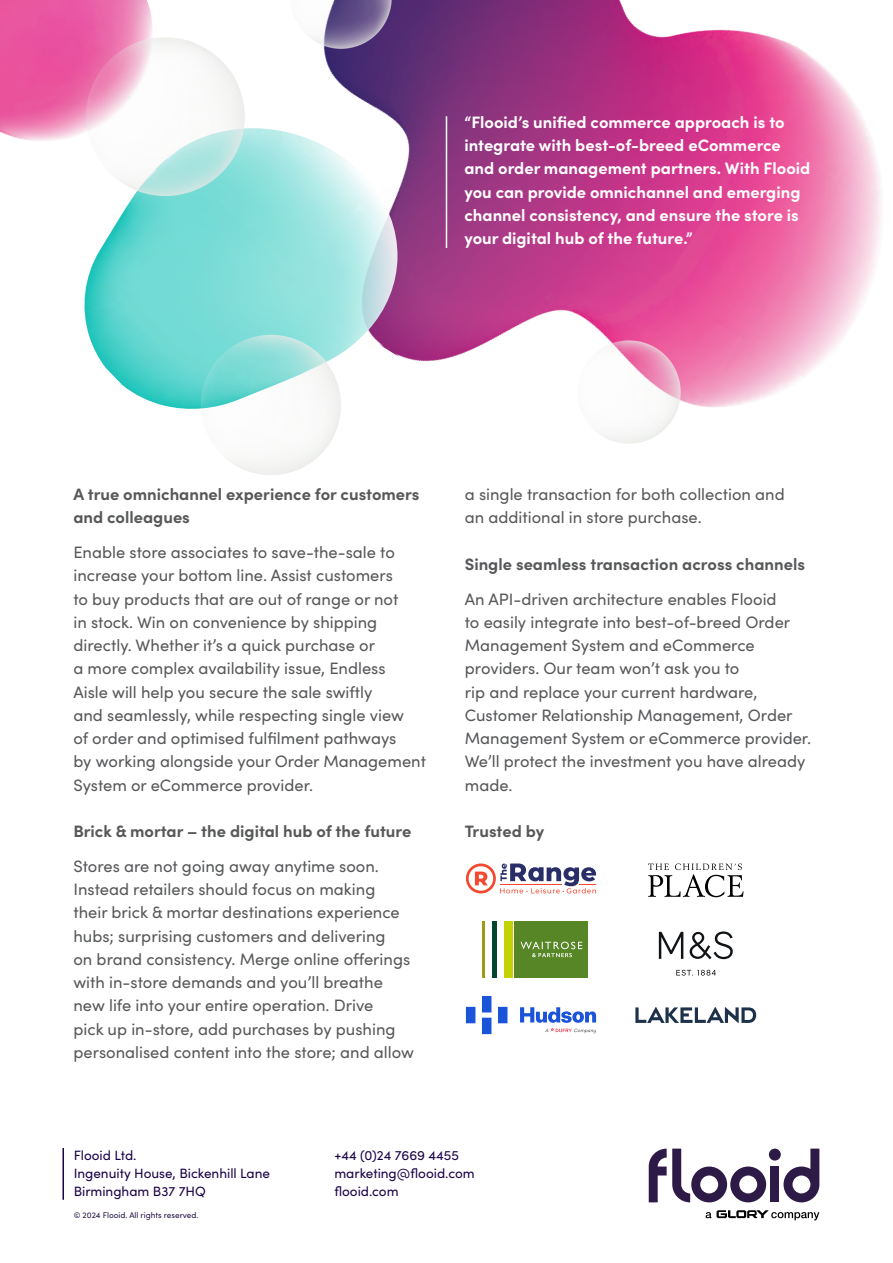
<style>
.page{position:relative;width:893px;height:1263px;background:#fff}
.page>*{position:absolute;margin:0;border:0;box-sizing:border-box;transform-origin:0 0}
.Body_text{font:16.5px/23.2px "Sofia Pro";color:#57585a}
.Quote{font:700 16.5px/23.2px "Sofia Pro";color:#fff}
.Heading{font:700 16.5px/23.2px "Sofia Pro";color:#57585a}
.Contacts{font:13.5px "Sofia Pro";color:#1b0247}
.t1{font:8.25px "Sofia Pro";color:#251447}
</style>
<div class="page">
<img style="left:324px;top:0;width:557px;height:408px">
<hr style="left:446px;top:116px;width:1px;height:132px;background:#fff">
<img style="left:0;top:0;width:152px;height:141px">
<img style="left:80px;top:128px;width:318px;height:281px">
<img style="left:84px;top:35px;width:162px;height:162px">
<img style="left:200px;top:334px;width:142px;height:141px">
<img style="left:312px;top:0;width:80px;height:50px">
<img style="left:576px;top:339px;width:105px;height:105px">
<svg style="left:466px;top:863px;width:130px;height:30px"></svg>
<svg style="left:635px;top:1007px;width:121px;height:16px"></svg>
<svg style="left:676px;top:970px;width:40px;height:6px"></svg>
<svg style="left:659px;top:931px;width:74px;height:28px"></svg>
<svg style="left:466px;top:996px;width:130px;height:38px"></svg>
<svg style="left:648px;top:863px;width:95px;height:34px"></svg>
<svg style="left:706px;top:1210px;width:113px;height:10px"></svg>
<div style="left:769px;top:1148px;width:12px;height:12px;background:#2e1a47;border-radius:50%"></div>
<svg style="left:783px;top:1148px;width:36px;height:54px"></svg>
<div style="left:770px;top:1166px;width:9px;height:36px;background:#2e1a47"></div>
<svg style="left:649px;top:1148px;width:117px;height:54px"></svg>
<hr style="left:63px;top:1148px;width:1px;height:52px;background:#1b0247">
<div style="left:514px;top:921px;width:74px;height:56px;background:#578626"></div>
<div style="left:504px;top:921px;width:8px;height:56px;background:#c4d201"></div>
<hr style="left:493px;top:921px;width:4px;height:56px;background:#02462f">
<hr style="left:482px;top:921px;width:2px;height:56px;background:#9f9b15">
<svg style="left:520px;top:942px;width:62px;height:15px"></svg>
<p class="Quote" style="left:464px;top:109px;width:347px">“Flooid’s unified commerce approach is to integrate with best-of-breed eCommerce and order management partners. With Flooid you can provide omnichannel and emerging channel consistency, and ensure the store is your digital hub of the future.”</p>
<p class="Heading" style="left:73px;top:481px;width:348px">A true omnichannel experience for customers and colleagues</p>
<p class="Body_text" style="left:73px;top:540px;width:354px">Enable store associates to save-the-sale to increase your bottom line. Assist customers<br>to buy products that are out of range or not<br>in stock. Win on convenience by shipping directly. Whether it’s a quick purchase or<br>a more complex availability issue, Endless<br>Aisle will help you secure the sale swiftly<br>and seamlessly, while respecting single view<br>of order and optimised fulfilment pathways<br>by working alongside your Order Management System or eCommerce provider.</p>
<p class="Heading" style="left:73px;top:818px;width:339px">Brick &amp; mortar – the digital hub of the future</p>
<p class="Body_text" style="left:73px;top:854px;width:342px">Stores are not going away anytime soon.<br>Instead retailers should focus on making<br>their brick &amp; mortar destinations experience hubs; surprising customers and delivering<br>on brand consistency. Merge online offerings with in-store demands and you’ll breathe new life into your entire operation. Drive<br>pick up in-store, add purchases by pushing personalised content into the store; and allow</p>
<p class="Body_text" style="left:465px;top:482px;width:321px">a single transaction for both collection and an additional in store purchase.</p>
<p class="Heading" style="left:465px;top:551px;width:342px">Single seamless transaction across channels</p>
<p class="Body_text" style="left:465px;top:586px;width:348px">An API-driven architecture enables Flooid<br>to easily integrate into best-of-breed Order Management System and eCommerce providers. Our team won’t ask you to<br>rip and replace your current hardware, Customer Relationship Management, Order Management System or eCommerce provider.<br>We’ll protect the investment you have already made.</p>
<p class="Heading" style="left:465px;top:818px;width:81px">Trusted by</p>
<p class="Contacts" style="left:74px;top:1145px;width:64px">Flooid Ltd.</p>
<p class="Contacts" style="left:74px;top:1163px;width:198px">Ingenuity House, Bickenhill Lane</p>
<p class="Contacts" style="left:74px;top:1181px;width:134px">Birmingham B37 7HQ</p>
<p class="t1" style="left:74px;top:1209px;width:126px">© 2024 Flooid. All rights reserved.</p>
<p class="Contacts" style="left:334px;top:1145px;width:126px">+44 (0)24 7669 4455</p>
<p class="Contacts" style="left:334px;top:1163px;width:142px">marketing@flooid.com</p>
<p class="Contacts" style="left:334px;top:1181px;width:66px">flooid.com</p>
</div>
